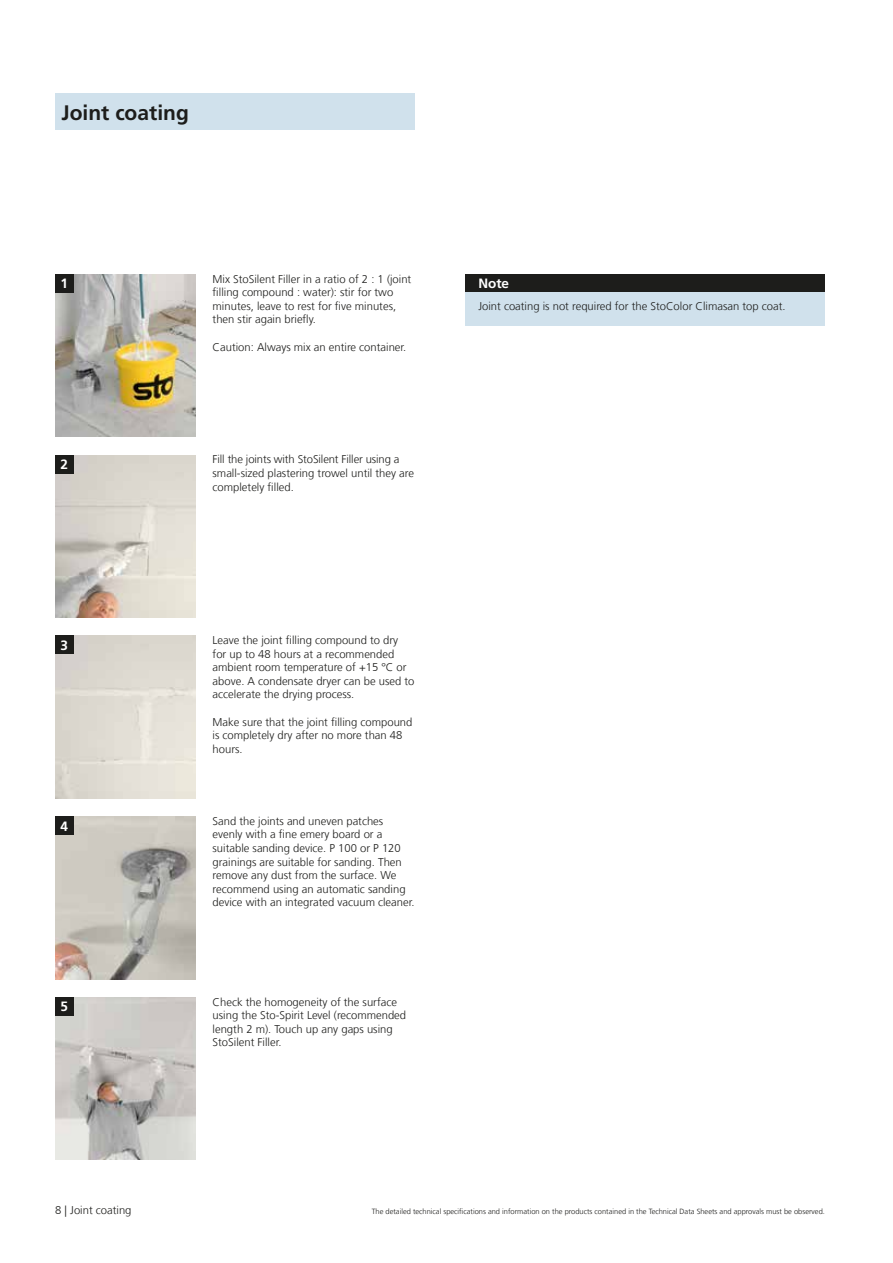
<style>
.page{position:relative;width:893px;height:1263px;background:#fff}
.page>*{position:absolute;margin:0;border:0;box-sizing:border-box;transform-origin:0 0}
.t1{font:700 21px "Sto Frutiger";color:#1d1d1b}
.t2{font:700 13.5px "Sto Frutiger";color:#fff}
.t3{font:300 11.25px/13.5px "Sto Frutiger";color:#1d1d1b}
.t4{font:300 7.5px "Sto Frutiger";color:#1d1d1b}
</style>
<div class="page">
<img style="left:55px;top:455px;width:141px;height:163px">
<div style="left:55px;top:455px;width:18px;height:18px;background:#1d1d1b"></div>
<img style="left:55px;top:636px;width:141px;height:162px">
<div style="left:55px;top:636px;width:18px;height:18px;background:#1d1d1b"></div>
<img style="left:55px;top:816px;width:141px;height:163px">
<div style="left:55px;top:816px;width:18px;height:18px;background:#1d1d1b"></div>
<div style="left:55px;top:94px;width:360px;height:36px;background:#d0e1ec"></div>
<img style="left:55px;top:274px;width:141px;height:162px">
<div style="left:55px;top:274px;width:18px;height:18px;background:#1d1d1b"></div>
<img style="left:55px;top:997px;width:141px;height:163px">
<div style="left:55px;top:997px;width:18px;height:18px;background:#1d1d1b"></div>
<div style="left:466px;top:274px;width:359px;height:51px;background:#d0e1ec"></div>
<div style="left:466px;top:274px;width:359px;height:17px;background:#1d1d1b"></div>
<h1 class="t1" style="left:62px;top:100px;width:129px">Joint coating</h1>
<p class="t2" style="left:61px;top:276px;width:9px">1</p>
<p class="t3" style="left:213px;top:272px;width:200px">Mix StoSilent Filler in a ratio of 2 : 1 (joint filling compound : water): stir for two minutes, leave to rest for five minutes, then stir again briefly.</p>
<p class="t3" style="left:213px;top:340px;width:195px">Caution: Always mix an entire container.</p>
<p class="t2" style="left:61px;top:456px;width:9px">2</p>
<p class="t3" style="left:213px;top:453px;width:203px">Fill the joints with StoSilent Filler using a small-sized plastering trowel until they are completely filled.</p>
<p class="t2" style="left:61px;top:637px;width:9px">3</p>
<p class="t3" style="left:213px;top:634px;width:203px">Leave the joint filling compound to dry for up to 48 hours at a recommended ambient room temperature of +15 °C or above. A condensate dryer can be used to accelerate the drying process.</p>
<p class="t3" style="left:213px;top:715px;width:201px">Make sure that the joint filling compound is completely dry after no more than 48 hours.</p>
<p class="t2" style="left:61px;top:818px;width:9px">4</p>
<p class="t3" style="left:213px;top:814px;width:203px">Sand the joints and uneven patches evenly with a fine emery board or a suitable sanding device. P 100 or P 120 grainings are suitable for sanding. Then remove any dust from the surface. We recommend using an automatic sanding device with an integrated vacuum cleaner.</p>
<p class="t2" style="left:61px;top:999px;width:9px">5</p>
<p class="t3" style="left:213px;top:995px;width:195px">Check the homogeneity of the surface using the Sto-Spirit Level (recommended length 2 m). Touch up any gaps using<br>StoSilent Filler.</p>
<p class="t2" style="left:478px;top:275px;width:32px">Note</p>
<p class="t3" style="left:478px;top:299px;width:309px">Joint coating is not required for the StoColor Climasan top coat.</p>
<p class="t3" style="left:55px;top:1203px;width:78px">8 | Joint coating</p>
<p class="t4" style="left:372px;top:1207px;width:455px">The detailed technical specifications and information on the products contained in the Technical Data Sheets and approvals must be observed.</p>
</div>
